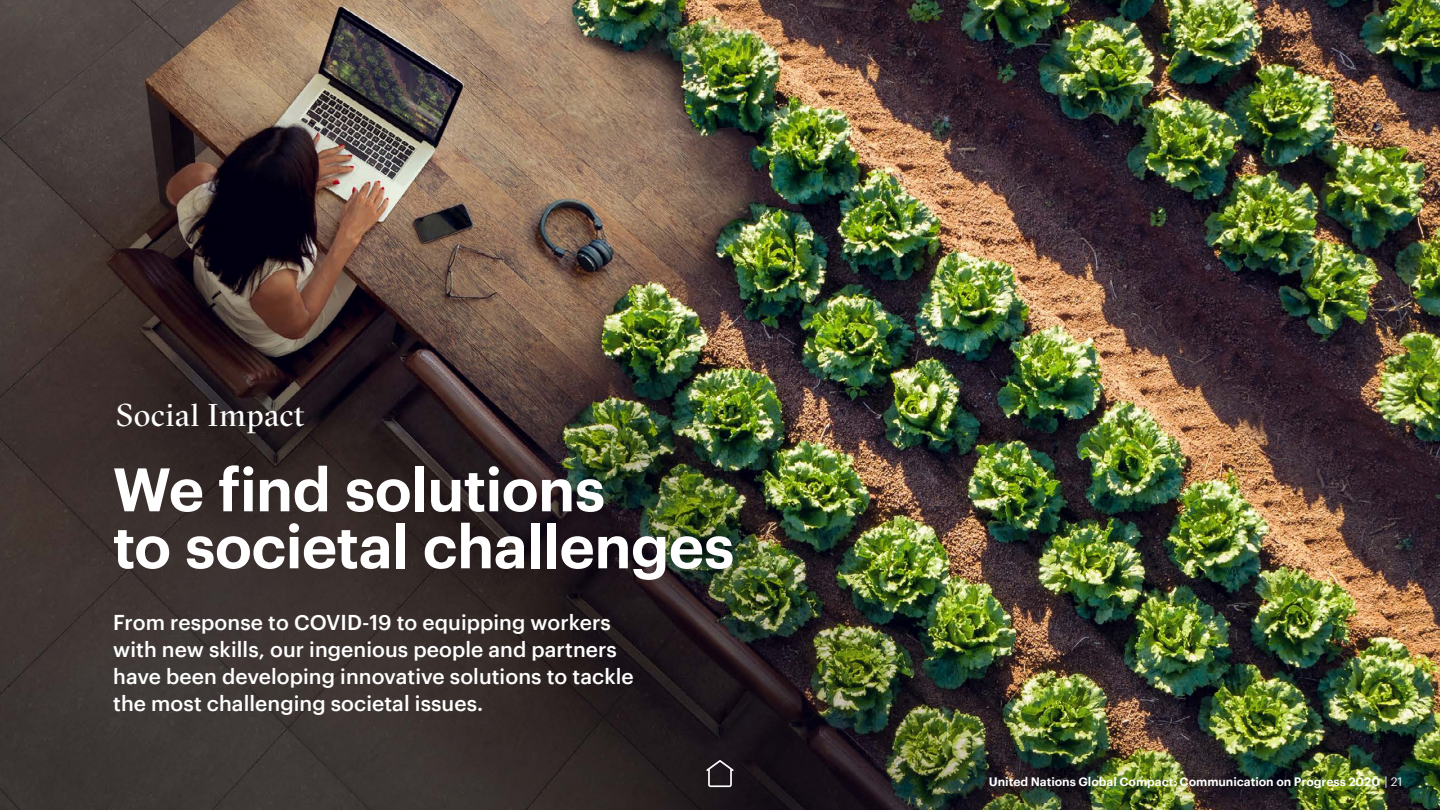
<style>
.page{position:relative;width:1440px;height:810px;background:#fff}
.page>*{position:absolute;margin:0;border:0;box-sizing:border-box;transform-origin:0 0}
.Medium_Headline_1{font:600 60px/57px "Graphik";letter-spacing:-.02em;color:#fff}
.Medium_Headline_1-2{font:31.5px "GT Sectra Fine";letter-spacing:.02em;color:#fff}
.Medium_Headline_1-3{font:500 21px/27px "Graphik";color:#fff}
.t1{font:600 12px "Graphik";letter-spacing:-.005em;color:#fff}
.s1{font-weight:400}
</style>
<div class="page">
<img style="left:0;top:0;width:1440px;height:810px">
<svg style="left:706px;top:760px;width:28px;height:27px"></svg>
<p class="Medium_Headline_1-2" style="left:116px;top:397px;width:190px">Social Impact</p>
<p class="Medium_Headline_1" style="left:112px;top:456px;width:624px">We find solutions<br>to societal challenges</p>
<p class="Medium_Headline_1-3" style="left:113px;top:607px;width:522px">From response to COVID-19 to equipping workers with new skills, our ingenious people and partners have been developing innovative solutions to tackle the most challenging societal issues.</p>
<p class="t1" style="left:989px;top:772px;width:415px">United Nations Global Compact: Communication on Progress 2020 <span class="s1">| 21</span></p>
</div>
